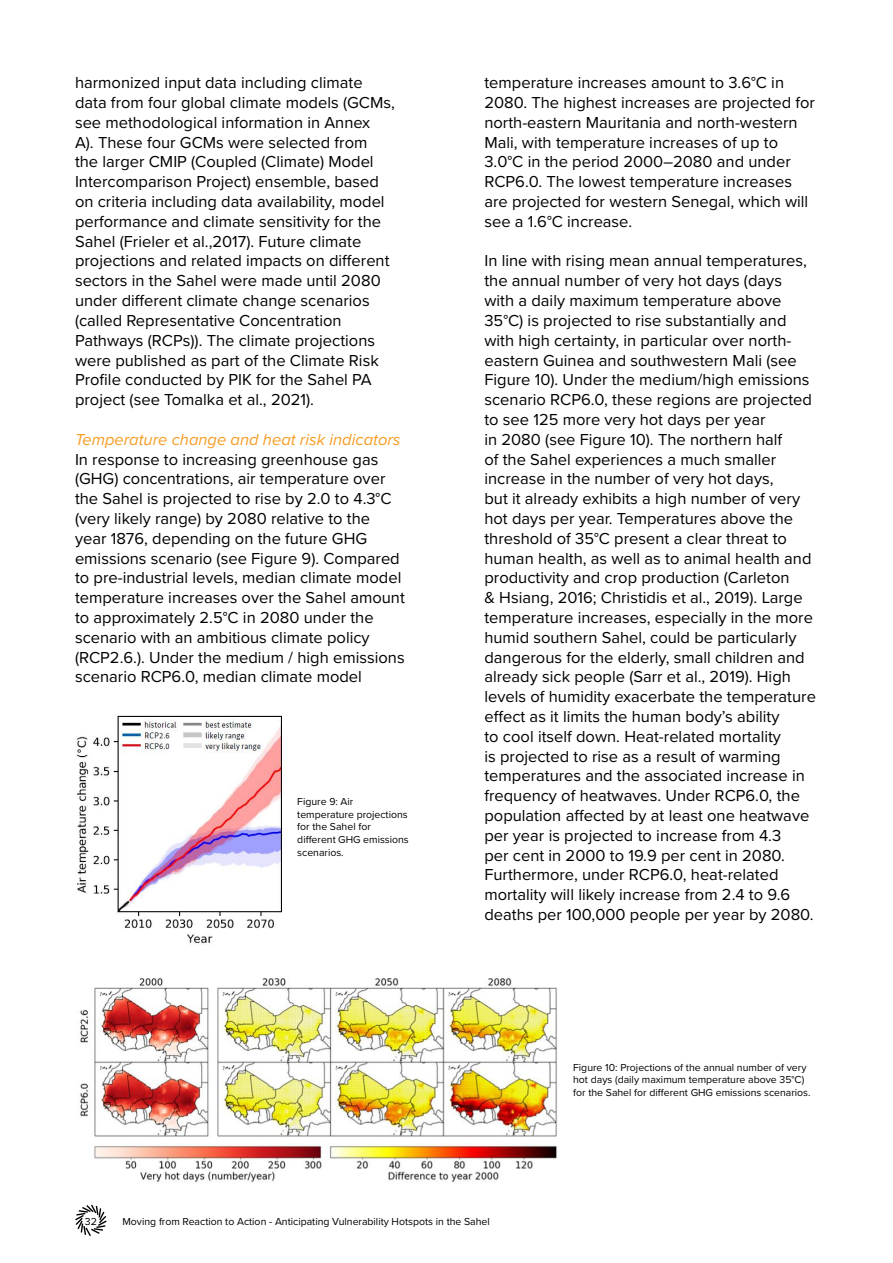
<style>
.page{position:relative;width:893px;height:1263px;background:#fff}
.page>*{position:absolute;margin:0;border:0;box-sizing:border-box;transform-origin:0 0}
.t1{font:16.5px/19.8px "Proxima Nova";color:#000}
.t2{font:italic 16.5px "Proxima Nova";color:#f89c24}
.t3{font:10.5px/12.6px "Proxima Nova";color:#000}
</style>
<div class="page">
<svg style="left:75px;top:1204px;width:32px;height:32px"></svg>
<img style="left:76px;top:715px;width:206px;height:229px">
<img style="left:80px;top:978px;width:477px;height:204px">
<p class="t1" style="left:75px;top:72px;width:321px">harmonized input data including climate data from four global climate models (GCMs, see methodological information in Annex<br>A). These four GCMs were selected from<br>the larger CMIP (Coupled (Climate) Model Intercomparison Project) ensemble, based on criteria including data availability, model performance and climate sensitivity for the Sahel (Frieler et al.,2017). Future climate projections and related impacts on different sectors in the Sahel were made until 2080 under different climate change scenarios (called Representative Concentration Pathways (RCPs)). The climate projections were published as part of the Climate Risk Profile conducted by PIK for the Sahel PA project (see Tomalka et al., 2021).</p>
<p class="t2" style="left:75px;top:427px;width:327px">Temperature change and heat risk indicators</p>
<p class="t1" style="left:75px;top:448px;width:331px">In response to increasing greenhouse gas (GHG) concentrations, air temperature over the Sahel is projected to rise by 2.0 to 4.3°C (very likely range) by 2080 relative to the year 1876, depending on the future GHG emissions scenario (see Figure 9). Compared to pre-industrial levels, median climate model temperature increases over the Sahel amount to approximately 2.5°C in 2080 under the scenario with an ambitious climate policy (RCP2.6.). Under the medium / high emissions scenario RCP6.0, median climate model</p>
<p class="t3" style="left:297px;top:795px;width:113px">Figure 9: Air temperature projections for the Sahel for different GHG emissions scenarios.</p>
<p class="t1" style="left:484px;top:72px;width:332px">temperature increases amount to 3.6°C in 2080. The highest increases are projected for north-eastern Mauritania and north-western Mali, with temperature increases of up to 3.0°C in the period 2000–2080 and under RCP6.0. The lowest temperature increases are projected for western Senegal, which will see a 1.6°C increase.</p>
<p class="t1" style="left:484px;top:250px;width:333px">In line with rising mean annual temperatures, the annual number of very hot days (days<br>with a daily maximum temperature above 35°C) is projected to rise substantially and with high certainty, in particular over north&shy;eastern Guinea and southwestern Mali (see Figure 10). Under the medium/high emissions scenario RCP6.0, these regions are projected to see 125 more very hot days per year<br>in 2080 (see Figure 10). The northern half<br>of the Sahel experiences a much smaller increase in the number of very hot days,<br>but it already exhibits a high number of very hot days per year. Temperatures above the threshold of 35°C present a clear threat to human health, as well as to animal health and productivity and crop production (Carleton<br>&amp; Hsiang, 2016; Christidis et al., 2019). Large temperature increases, especially in the more humid southern Sahel, could be particularly dangerous for the elderly, small children and already sick people (Sarr et al., 2019). High levels of humidity exacerbate the temperature effect as it limits the human body’s ability<br>to cool itself down. Heat-related mortality<br>is projected to rise as a result of warming temperatures and the associated increase in frequency of heatwaves. Under RCP6.0, the population affected by at least one heatwave per year is projected to increase from 4.3<br>per cent in 2000 to 19.9 per cent in 2080.<br>Furthermore, under RCP6.0, heat-related mortality will likely increase from 2.4 to 9.6 deaths per 100,000 people per year by 2080.</p>
<p class="t3" style="left:573px;top:1060px;width:239px">Figure 10: Projections of the annual number of very hot days (daily maximum temperature above 35°C) for the Sahel for different GHG emissions scenarios.</p>
<p class="t3" style="left:85px;top:1214px;width:14px">32</p>
<p class="t3" style="left:122px;top:1214px;width:369px">Moving from Reaction to Action - Anticipating Vulnerability Hotspots in the Sahel</p>
</div>
